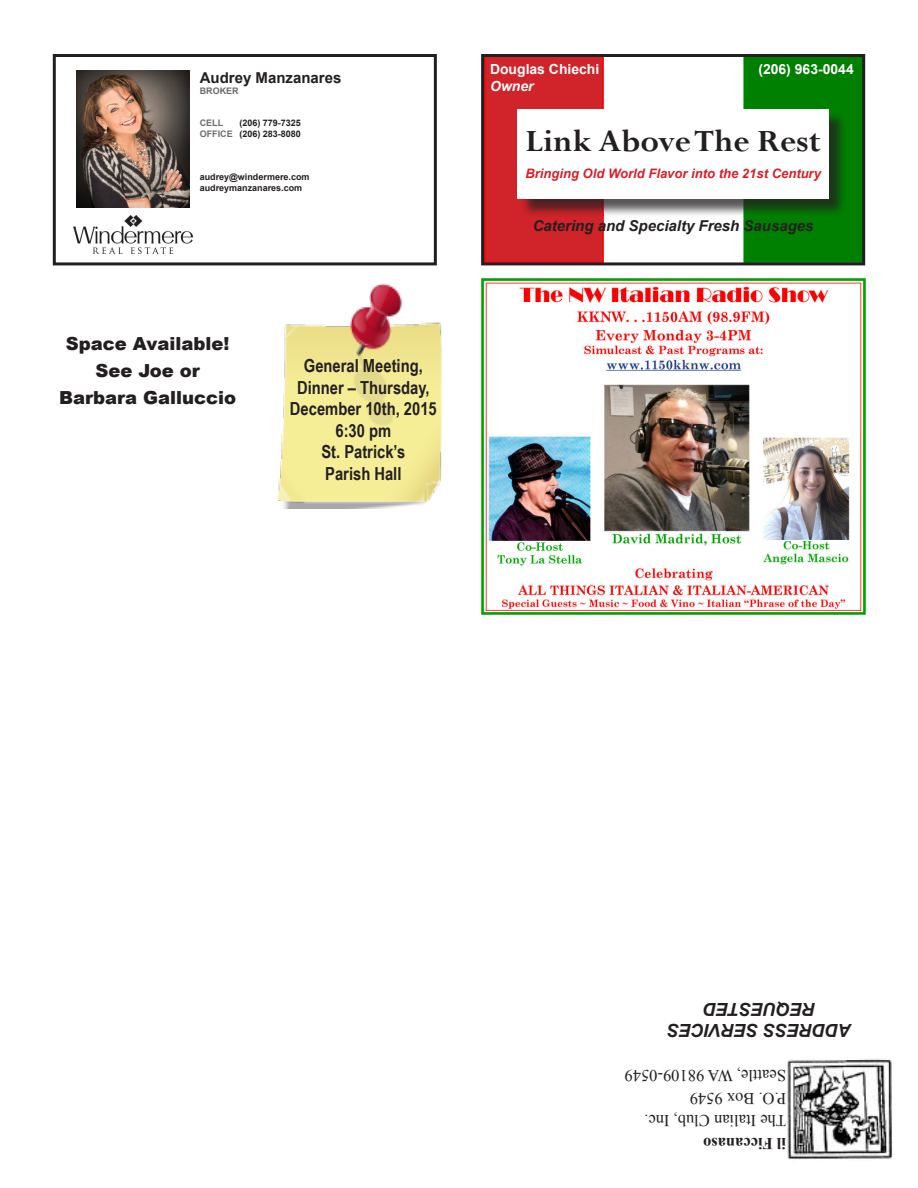
<style>
.page{position:relative;width:918px;height:1188px;background:#fff}
.page>*{position:absolute;margin:0;border:0;box-sizing:border-box;transform-origin:0 0}
.Head1{font:700 34.5px "Perpetua";color:#231f20}
.t1{font:700 18px/21.6px "Arial Narrow";color:#231f20;text-align:center}
.t2{font:900 18px/27px "Arial";color:#231f20;text-align:center}
.t3{font:italic 700 18px/21.6px "Arial";color:#231f20;text-align:center}
.t4{font:16.5px "Times New Roman";color:#231f20}
.t5{font:700 16.5px "Times New Roman";color:#231f20}
.Head1-2{font:italic 700 15px "Arial";color:#231f20}
.Head1-3{font:700 15px "Arial";color:#231f20}
.Head1-4{font:700 13.95px "Arial";color:#fff}
.Head1-5{font:italic 700 13.95px "Arial";color:#fff}
.Head1-6{font:italic 700 13.05px "Arial";color:#d1232a}
.Head1-7{font:700 9px "Arial";color:#231f20}
.Head1-8{font:700 9px "Arial";color:#6c6d70}
.s1{color:#6c6d70}
</style>
<div class="page">
<div style="left:484px;top:54px;width:120px;height:209px;background:#d1232a;border:2px solid #f00"></div>
<div style="left:743px;top:54px;width:120px;height:209px;background:#008000;border:2px solid #008000"></div>
<div style="left:481px;top:54px;width:384px;height:211px;border:3px solid #231f20"></div>
<div style="left:520px;top:111px;width:328px;height:106px;background:#231f20;opacity:.75"></div>
<div style="left:518px;top:109px;width:311px;height:90px;background:#fff"></div>
<img style="left:277px;top:283px;width:165px;height:226px">
<div style="left:53px;top:54px;width:384px;height:211px;border:3px solid #231f20"></div>
<img style="left:74px;top:215px;width:118px;height:39px">
<img style="left:77px;top:70px;width:112px;height:137px">
<img style="left:787px;top:1059px;width:106px;height:101px">
<img style="left:481px;top:279px;width:385px;height:336px">
<p class="Head1-3" style="left:200px;top:68px;width:143px">Audrey Manzanares</p>
<p class="Head1-8" style="left:200px;top:84px;width:40px">BROKER</p>
<p class="Head1-8" style="left:200px;top:117px;width:25px">CELL</p>
<p class="Head1-7" style="left:239px;top:117px;width:63px">(206) 779-7325</p>
<p class="Head1-7" style="left:200px;top:128px;width:103px"><span class="s1">OFFICE</span> (206) 283-8080</p>
<p class="Head1-7" style="left:200px;top:171px;width:111px">audrey@windermere.com</p>
<p class="Head1-7" style="left:200px;top:182px;width:104px">audreymanzanares.com</p>
<p class="t2" style="left:66px;top:329px;width:165px">Space Available!</p>
<p class="t2" style="left:59px;top:356px;width:179px">See Joe or<br>Barbara Galluccio</p>
<p class="t1" style="left:297px;top:354px;width:134px">General Meeting,<br>Dinner – Thursday,</p>
<p class="t1" style="left:290px;top:397px;width:148px">December 10th, 2015<br>6:30 pm</p>
<p class="t1" style="left:321px;top:440px;width:85px;text-align:left">St. Patrick’s<br>Parish Hall</p>
<p class="Head1-4" style="left:490px;top:60px;width:111px">Douglas Chiechi</p>
<p class="Head1-4" style="left:758px;top:60px;width:97px">(206) 963-0044</p>
<p class="Head1-5" style="left:490px;top:77px;width:45px">Owner</p>
<p class="Head1" style="left:526px;top:119px;width:297px">Link Above The Rest</p>
<p class="Head1-6" style="left:525px;top:165px;width:297px">Bringing Old World Flavor into the 21st Century</p>
<p class="Head1-2" style="left:533px;top:215px;width:282px">Catering and Specialty Fresh Sausages</p>
<p class="t3" style="left:852px;top:1041px;width:186px;rotate:-180deg">ADDRESS SERVICES<br>REQUESTED</p>
<p class="t4" style="left:786px;top:1087px;width:163px;rotate:-180deg">Seattle, WA 98109-0549</p>
<p class="t4" style="left:786px;top:1109px;width:98px;rotate:-180deg">P.O. Box 9549</p>
<p class="t4" style="left:786px;top:1132px;width:143px;rotate:-180deg">The Italian Club, Inc.</p>
<p class="t5" style="left:786px;top:1155px;width:84px;rotate:-180deg">il Ficcanaso</p>
</div>
